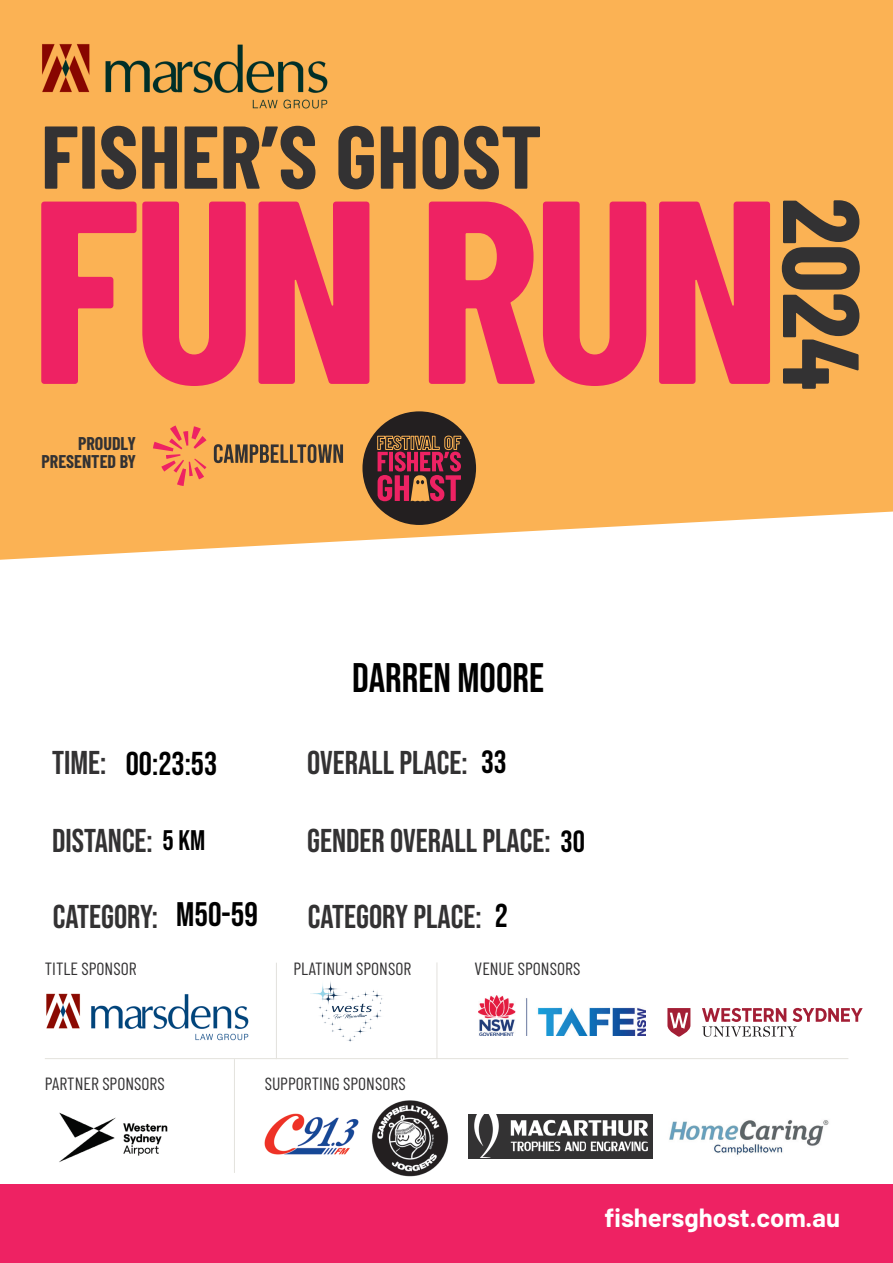
<style>
.page{position:relative;width:893px;height:1263px;background:#fff}
.page>*{position:absolute;margin:0;border:0;box-sizing:border-box;transform-origin:0 0}
.t1{font:700 108px "Barlow Condensed";color:#333233}
.t2{font:41.1px "Bebas Neue";color:#000}
.t3{font:33.9px "Bebas Neue";color:#000}
.t4{font:33px "Bebas Neue";color:#333233}
.t5{font:33px "Bebas Neue";color:#000}
.t6{font:28.2px "Bebas Neue";color:#000}
.t7{font:700 25.65px "Barlow";color:#fff}
.t8{font:700 18px/18px "Barlow Condensed";color:#333233;text-align:right}
.t9{font:17.7px "Barlow Condensed";color:#333233}
.s1{font-size:32.1px;color:#000}
.s2{font-size:30.6px;color:#000}
.s3{color:#000}
</style>
<div class="page">
<svg style="left:0;top:0;width:893px;height:560px;background:#fbb760"></svg>
<div style="left:0;top:1184px;width:893px;height:79px;background:#ee2263"></div>
<svg style="left:45px;top:126px;width:495px;height:63px;background:#8e6c42"></svg>
<img style="left:40px;top:40px;width:294px;height:74px">
<svg style="left:41px;top:202px;width:729px;height:184px;background:#f2575d"></svg>
<div style="left:362px;top:411px;width:114px;height:114px;background:#231f20;border-radius:50%"></div>
<svg style="left:377px;top:435px;width:84px;height:66px"></svg>
<svg style="left:214px;top:444px;width:129px;height:19px;background:#916e42"></svg>
<svg style="left:153px;top:425px;width:54px;height:61px;background:#f89157"></svg>
<svg style="left:702px;top:1008px;width:161px;height:29px"></svg>
<svg style="left:667px;top:1008px;width:23px;height:29px"></svg>
<img style="left:479px;top:996px;width:166px;height:40px">
<img style="left:265px;top:1114px;width:93px;height:40px">
<hr style="left:45px;top:1058px;width:803px;height:1px;background:#e4e3de">
<hr style="left:234px;top:1059px;width:1px;height:114px;background:#e4e3de">
<img style="left:46px;top:993px;width:203px;height:48px">
<hr style="left:276px;top:963px;width:1px;height:96px;background:#e4e3de">
<img style="left:371px;top:1100px;width:78px;height:76px">
<img style="left:311px;top:981px;width:72px;height:61px">
<div style="left:468px;top:1114px;width:184px;height:44px;background:#333233"></div>
<img style="left:474px;top:1114px;width:174px;height:43px">
<hr style="left:436px;top:962px;width:1px;height:97px;background:#e4e3de">
<img style="left:59px;top:1112px;width:109px;height:51px">
<img style="left:669px;top:1120px;width:160px;height:35px">
<p class="t8" style="left:41px;top:434px;width:96px">PROUDLY<br>PRESENTED BY</p>
<h1 class="t1" style="left:898px;top:198px;width:194px;rotate:90deg">2024</h1>
<p class="t2" style="left:352px;top:654px;width:193px">DARREN MOORE</p>
<p class="t4" style="left:52px;top:744px;width:56px">TIME:</p>
<p class="t4" style="left:307px;top:744px;width:201px">OVERALL PLACE: <span class="s1">33</span></p>
<p class="t5" style="left:126px;top:745px;width:93px">00:23:53</p>
<p class="t4" style="left:52px;top:821px;width:102px">DISTANCE:</p>
<p class="t4" style="left:307px;top:821px;width:279px">GENDER OVERALL PLACE: <span class="s2">30</span></p>
<p class="t6" style="left:163px;top:824px;width:44px">5 km</p>
<p class="t3" style="left:176px;top:895px;width:83px">M50-59</p>
<p class="t4" style="left:53px;top:898px;width:107px">CATEGORY:</p>
<p class="t4" style="left:308px;top:898px;width:202px">CATEGORY PLACE: <span class="s3">2</span></p>
<p class="t9" style="left:45px;top:956px;width:93px">TITLE SPONSOR</p>
<p class="t9" style="left:293px;top:956px;width:119px">PLATINUM SPONSOR</p>
<p class="t9" style="left:45px;top:1070px;width:121px">PARTNER SPONSORS</p>
<p class="t9" style="left:265px;top:1070px;width:142px">SUPPORTING SPONSORS</p>
<p class="t9" style="left:475px;top:956px;width:107px">VENUE SPONSORS</p>
<p class="t7" style="left:604px;top:1199px;width:237px">fishersghost.com.au</p>
</div>
